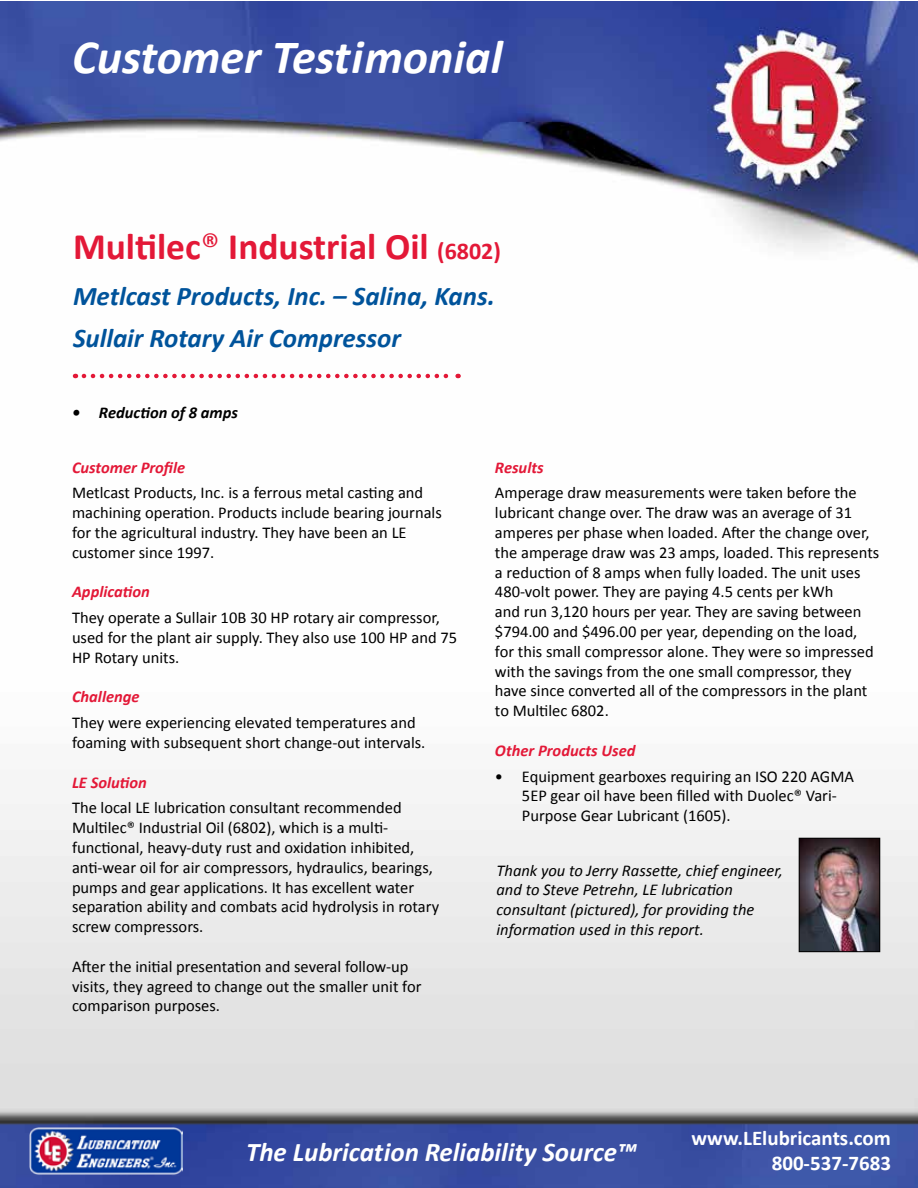
<style>
.page{position:relative;width:918px;height:1188px;background:#fff}
.page>*{position:absolute;margin:0;border:0;box-sizing:border-box;transform-origin:0 0}
.t1{font:italic 700 48px "Calibri";color:#fff}
.t2{font:700 37.5px "Calibri";color:#e31837}
.t3{font:italic 700 27px/42.9px "Calibri";color:#00539b}
.t4{font:italic 700 27px "Calibri";color:#fff}
.t5{font:700 21px/25.2px "Calibri";color:#fff;text-align:right}
.t6{font:16.5px/19.8px "Calibri";color:#000}
.t7{font:italic 16.5px/19.8px "Calibri";color:#000}
.t8{font:italic 700 16.5px "Calibri";color:#e31837}
.t9{font:italic 700 16.5px "Calibri";color:#000}
.s1{font-weight:400}
.s2{font-size:24px}
</style>
<div class="page">
<img style="left:1px;top:1px;width:917px;height:1187px">
<img style="left:28px;top:1125px;width:154px;height:50px">
<svg style="left:84px;top:374px;width:375px;height:4px"></svg>
<img style="left:801px;top:840px;width:77px;height:110px">
<div style="left:799px;top:838px;width:81px;height:114px;border:1px solid #000"></div>
<h1 class="t1" style="left:72px;top:27px;width:432px">Customer Testimonial</h1>
<h2 class="t2" style="left:73px;top:222px;width:429px">Multilec<span class="s1">®</span> Industrial Oil <span class="s2">(6802)</span></h2>
<h3 class="t3" style="left:73px;top:274px;width:423px">Metlcast Products, Inc. – Salina, Kans.<br>Sullair Rotary Air Compressor</h3>
<p class="t9" style="left:72px;top:402px;width:167px">• Reduction of 8 amps</p>
<p class="t8" style="left:72px;top:457px;width:115px">Customer Profile</p>
<p class="t6" style="left:72px;top:483px;width:371px">Metlcast Products, Inc. is a ferrous metal casting and machining operation. Products include bearing journals for the agricultural industry. They have been an LE customer since 1997.</p>
<p class="t8" style="left:72px;top:581px;width:79px">Application</p>
<p class="t6" style="left:72px;top:608px;width:387px">They operate a Sullair 10B 30 HP rotary air compressor, used for the plant air supply. They also use 100 HP and 75<br>HP Rotary units.</p>
<p class="t8" style="left:72px;top:686px;width:69px">Challenge</p>
<p class="t6" style="left:72px;top:713px;width:355px">They were experiencing elevated temperatures and foaming with subsequent short change-out intervals.</p>
<p class="t8" style="left:72px;top:772px;width:76px">LE Solution</p>
<p class="t6" style="left:72px;top:798px;width:369px">The local LE lubrication consultant recommended Multilec® Industrial Oil (6802), which is a multi&shy;functional, heavy-duty rust and oxidation inhibited, anti-wear oil for air compressors, hydraulics, bearings, pumps and gear applications. It has excellent water separation ability and combats acid hydrolysis in rotary screw compressors.</p>
<p class="t6" style="left:72px;top:956px;width:351px">After the initial presentation and several follow-up visits, they agreed to change out the smaller unit for comparison purposes.</p>
<p class="t8" style="left:495px;top:457px;width:50px">Results</p>
<p class="t6" style="left:495px;top:483px;width:386px">Amperage draw measurements were taken before the lubricant change over. The draw was an average of 31 amperes per phase when loaded. After the change over, the amperage draw was 23 amps, loaded. This represents a reduction of 8 amps when fully loaded. The unit uses 480-volt power. They are paying 4.5 cents per kWh<br>and run 3,120 hours per year. They are saving between $794.00 and $496.00 per year, depending on the load, for this small compressor alone. They were so impressed with the savings from the one small compressor, they have since converted all of the compressors in the plant to Multilec 6802.</p>
<p class="t8" style="left:495px;top:740px;width:142px">Other Products Used</p>
<p class="t6" style="left:522px;top:766px;width:334px;text-indent:-27px">• Equipment gearboxes requiring an ISO 220 AGMA<br>5EP gear oil have been filled with Duolec® Vari-<br>Purpose Gear Lubricant (1605).</p>
<p class="t7" style="left:496px;top:860px;width:288px">Thank you to Jerry Rassette, chief engineer, and to Steve Petrehn, LE lubrication consultant (pictured), for providing the information used in this report.</p>
<h3 class="t4" style="left:246px;top:1135px;width:392px">The Lubrication Reliability Source™</h3>
<p class="t5" style="left:692px;top:1125px;width:201px">www.LElubricants.com<br>800-537-7683</p>
</div>
